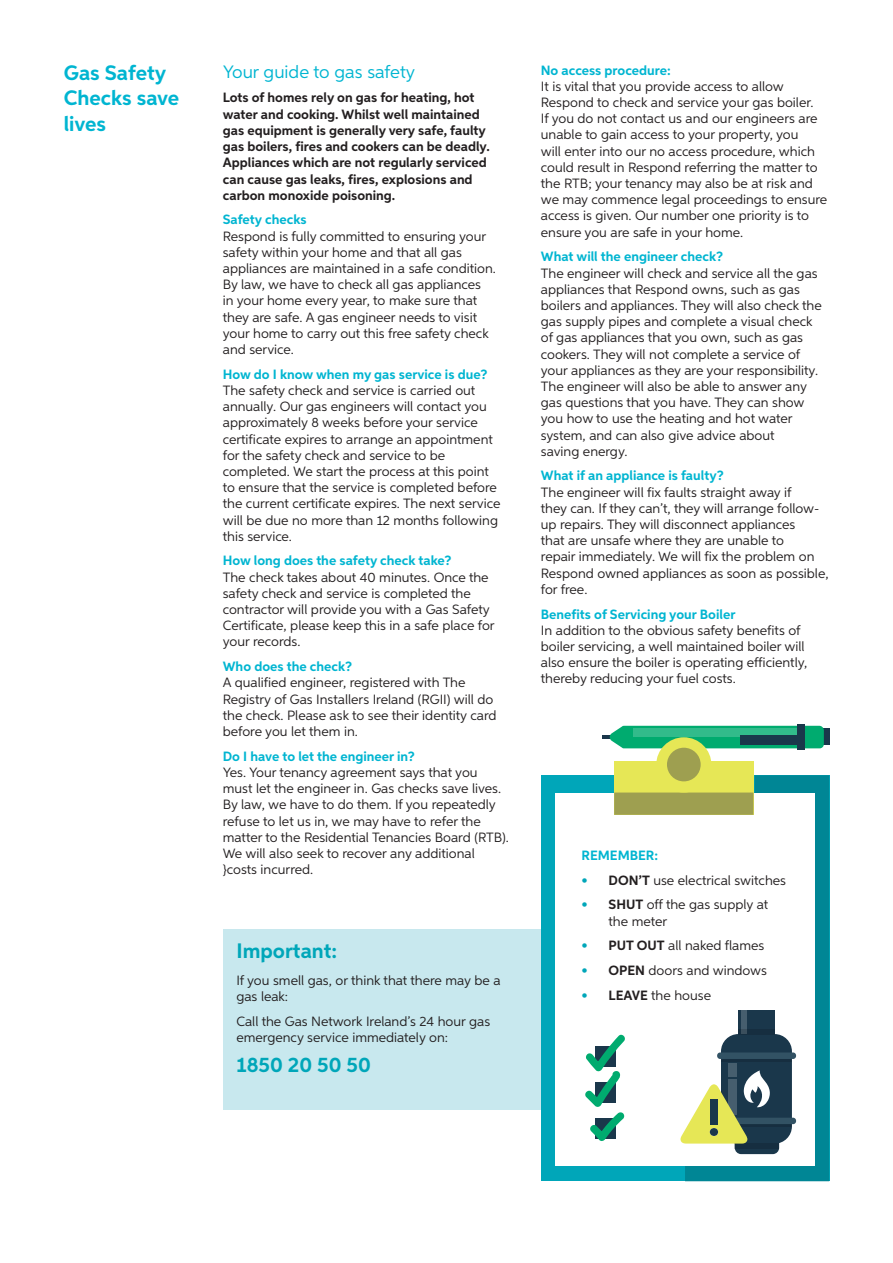
<style>
.page{position:relative;width:893px;height:1263px;background:#fff}
.page>*{position:absolute;margin:0;border:0;box-sizing:border-box;transform-origin:0 0}
.t1{font:700 21px/25.2px "Aspira";color:#00b5d1}
.Body{font:700 21px "Aspira";color:#00a6b9}
.Body-2{font:18px "Aspira";color:#00b5d1}
.Body-3{font:13.5px/16.2px "Aspira";color:#231f20}
.Body-4{font:700 13.5px/16.2px "Aspira";color:#231f20}
.Body-5{font:700 13.5px "Aspira";color:#00b5d1}
.s1{font-weight:700;color:#00b5d1}
.s2{color:#00a6b9}
.s3{font-weight:700}
</style>
<div class="page">
<div style="left:223px;top:930px;width:606px;height:180px;background:#c8e8ee"></div>
<div style="left:541px;top:775px;width:288px;height:406px;background:#00a6b9"></div>
<div style="left:685px;top:775px;width:144px;height:406px;background:#008695"></div>
<hr style="left:603px;top:735px;width:12px;height:4px;background:#1a374b">
<div style="left:817px;top:728px;width:13px;height:17px;background:#1a374b"></div>
<svg style="left:609px;top:726px;width:215px;height:22px"></svg>
<div style="left:797px;top:724px;width:7px;height:26px;background:#1a374b"></div>
<div style="left:740px;top:735px;width:62px;height:10px;background:#1a374b"></div>
<div style="left:555px;top:793px;width:259px;height:372px;background:#fff"></div>
<div style="left:614px;top:761px;width:139px;height:54px;background:#e6e756"></div>
<svg style="left:614px;top:792px;width:139px;height:23px"></svg>
<div style="left:656px;top:737px;width:55px;height:55px;background:#e6e756;border-radius:50%"></div>
<div style="left:667px;top:748px;width:34px;height:33px;background:#9e9f50;border-radius:50%"></div>
<div style="left:721px;top:1034px;width:71px;height:110px;background:#1a374b;border-radius:17px"></div>
<div style="left:717px;top:1052px;width:79px;height:7px;background:#325264;border-radius:3px"></div>
<div style="left:717px;top:1118px;width:79px;height:6px;background:#325264;border-radius:3px"></div>
<div style="left:738px;top:1010px;width:37px;height:41px;background:#1a374b"></div>
<div style="left:735px;top:1125px;width:44px;height:29px;background:#1a374b;border-radius:6px"></div>
<div style="left:741px;top:1010px;width:6px;height:24px;background:#465e6e"></div>
<div style="left:729px;top:1064px;width:8px;height:13px;background:#465e6e"></div>
<div style="left:735px;top:1144px;width:44px;height:5px;background:#162e40"></div>
<hr style="left:721px;top:1124px;width:71px;height:3px;background:#000002">
<hr style="left:721px;top:1059px;width:71px;height:2px;background:#000002">
<svg style="left:738px;top:1029px;width:37px;height:5px"></svg>
<svg style="left:680px;top:1070px;width:101px;height:73px"></svg>
<div style="left:710px;top:1100px;width:8px;height:25px;background:#1a374b"></div>
<div style="left:710px;top:1128px;width:8px;height:8px;background:#1a374b;border-radius:50%"></div>
<svg style="left:585px;top:1034px;width:40px;height:107px"></svg>
<h1 class="t1" style="left:64px;top:61px;width:117px">Gas Safety<br>Checks save lives</h1>
<p class="Body-2" style="left:223px;top:61px;width:194px">Your guide to gas safety</p>
<p class="Body-4" style="left:223px;top:90px;width:269px">Lots of homes rely on gas for heating, hot water and cooking. Whilst well maintained gas equipment is generally very safe, faulty gas boilers, fires and cookers can be deadly.<br>Appliances which are not regularly serviced can cause gas leaks, fires, explosions and carbon monoxide poisoning.</p>
<p class="Body-3" style="left:223px;top:211px;width:275px"><span class="s1">Safety checks<br></span>Respond is fully committed to ensuring your safety within your home and that all gas appliances are maintained in a safe condition.<br>By law, we have to check all gas appliances<br>in your home every year, to make sure that they are safe. A gas engineer needs to visit your home to carry out this free safety check and service.</p>
<p class="Body-3" style="left:223px;top:366px;width:279px"><span class="s1">How do I know when my gas service is due?<br></span>The safety check and service is carried out annually. Our gas engineers will contact you approximately 8 weeks before your service certificate expires to arrange an appointment for the safety check and service to be completed. We start the process at this point to ensure that the service is completed before the current certificate expires. The next service will be due no more than 12 months following this service.</p>
<p class="Body-3" style="left:223px;top:552px;width:273px"><span class="s1">How long does the safety check take?<br></span>The check takes about 40 minutes. Once the safety check and service is completed the contractor will provide you with a Gas Safety Certificate, please keep this in a safe place for your records.</p>
<p class="Body-3" style="left:223px;top:658px;width:275px"><span class="s1">Who does the check?<br></span>A qualified engineer, registered with The Registry of Gas Installers Ireland (RGII) will do the check. Please ask to see their identity card before you let them in.</p>
<p class="Body-3" style="left:223px;top:748px;width:288px"><span class="s1">Do I have to let the engineer in?<br></span>Yes. Your tenancy agreement says that you must let the engineer in. Gas checks save lives.<br>By law, we have to do them. If you repeatedly refuse to let us in, we may have to refer the matter to the Residential Tenancies Board (RTB).<br>We will also seek to recover any additional }costs incurred.</p>
<h1 class="Body" style="left:236px;top:938px;width:102px">Important:</h1>
<p class="Body-3" style="left:236px;top:972px;width:266px">If you smell gas, or think that there may be a gas leak:</p>
<p class="Body-3" style="left:236px;top:1013px;width:255px">Call the Gas Network Ireland’s 24 hour gas emergency service immediately on:</p>
<p class="Body" style="left:236px;top:1052px;width:136px">1850 20 50 50</p>
<p class="Body-3" style="left:541px;top:62px;width:288px"><span class="s1">No access procedure:<br></span>It is vital that you provide access to allow Respond to check and service your gas boiler.<br>If you do not contact us and our engineers are unable to gain access to your property, you<br>will enter into our no access procedure, which could result in Respond referring the matter to the RTB; your tenancy may also be at risk and we may commence legal proceedings to ensure access is given. Our number one priority is to ensure you are safe in your home.</p>
<p class="Body-3" style="left:541px;top:248px;width:282px"><span class="s1">What will the engineer check?<br></span>The engineer will check and service all the gas appliances that Respond owns, such as gas boilers and appliances. They will also check the gas supply pipes and complete a visual check of gas appliances that you own, such as gas cookers. They will not complete a service of your appliances as they are your responsibility.<br>The engineer will also be able to answer any gas questions that you have. They can show you how to use the heating and hot water system, and can also give advice about<br>saving energy.</p>
<p class="Body-3" style="left:541px;top:467px;width:289px"><span class="s1">What if an appliance is faulty?<br></span>The engineer will fix faults straight away if<br>they can. If they can’t, they will arrange follow&shy;up repairs. They will disconnect appliances<br>that are unsafe where they are unable to<br>repair immediately. We will fix the problem on Respond owned appliances as soon as possible, for free.</p>
<p class="Body-3" style="left:541px;top:606px;width:268px"><span class="s1">Benefits of Servicing your Boiler<br></span>In addition to the obvious safety benefits of boiler servicing, a well maintained boiler will also ensure the boiler is operating efficiently, thereby reducing your fuel costs.</p>
<p class="Body-5" style="left:582px;top:847px;width:78px">REMEMBER:</p>
<p class="Body-3" style="left:582px;top:872px;width:206px"><span class="s2">•</span> <span class="s3">DON’T</span> use electrical switches</p>
<p class="Body-3" style="left:609px;top:896px;width:161px;text-indent:-27px"><span class="s2">•</span> <span class="s3">SHUT</span> off the gas supply at the meter</p>
<p class="Body-3" style="left:582px;top:937px;width:184px"><span class="s2">•</span> <span class="s3">PUT OUT</span> all naked flames</p>
<p class="Body-3" style="left:582px;top:962px;width:187px"><span class="s2">•</span> <span class="s3">OPEN</span> doors and windows</p>
<p class="Body-3" style="left:582px;top:987px;width:131px"><span class="s2">•</span> <span class="s3">LEAVE</span> the house</p>
</div>
